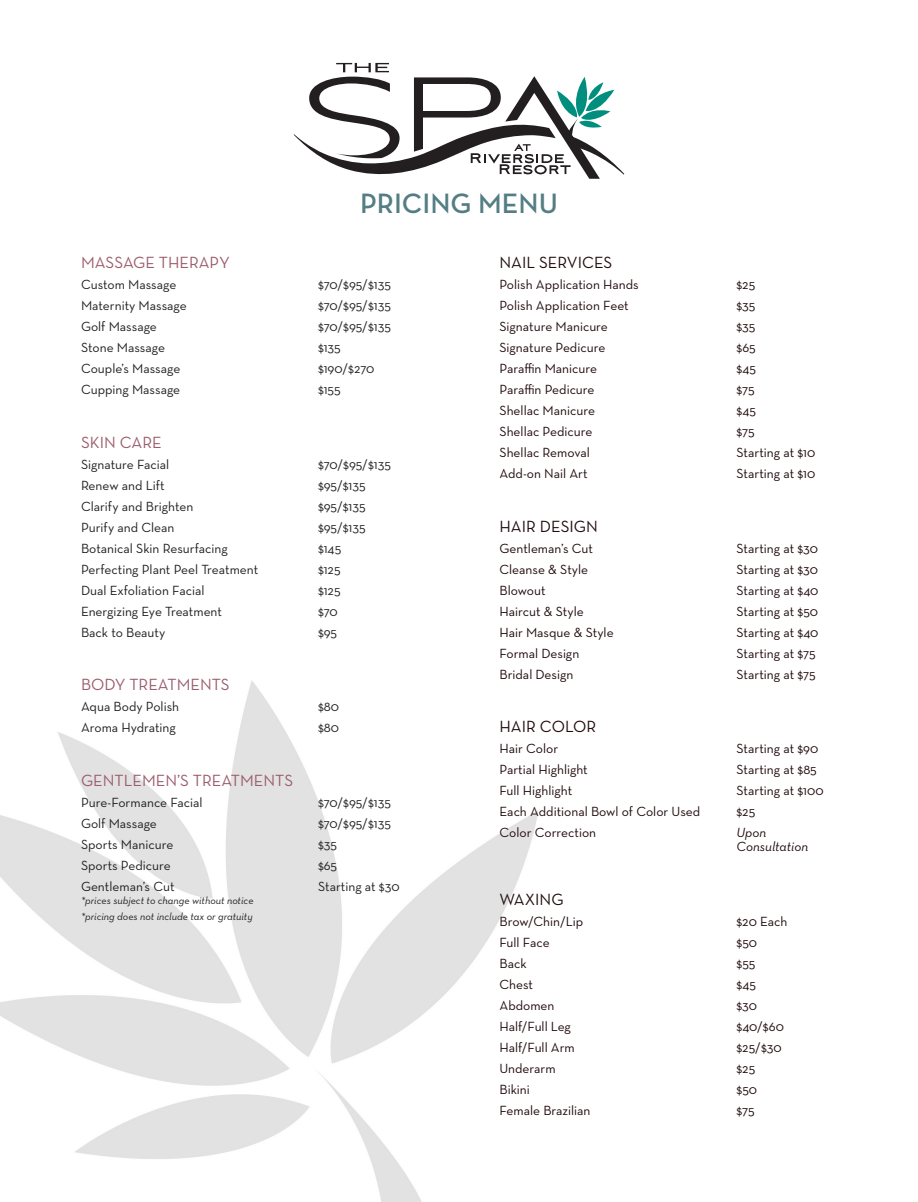
<style>
.page{position:relative;width:918px;height:1202px;background:#fff}
.page>*{position:absolute;margin:0;border:0;box-sizing:border-box;transform-origin:0 0}
.t1{font:600 28.5px "Neutra Text";color:#547e83}
.t2{font:16.5px "Neutra Text";color:#9b5c6d}
.t3{font:16.5px "Neutra Text";color:#210b0d}
.t4{font:13.5px "Neutra Text";color:#210b0d}
.t5{font:13.5px "Neutra Text";color:#231f20}
.t6{font:italic 13.5px/13.5px "Neutra Text";color:#210b0d}
.t7{font:italic 10.5px "Neutra Text";color:#231f20}
</style>
<div class="page">
<img style="left:0;top:62px;width:625px;height:1140px">
<svg style="left:294px;top:63px;width:330px;height:116px"></svg>
<p class="t1" style="left:360px;top:186px;width:199px">PRICING MENU</p>
<p class="t2" style="left:81px;top:252px;width:150px">MASSAGE THERAPY</p>
<p class="t5" style="left:81px;top:276px;width:97px">Custom Massage</p>
<p class="t5" style="left:318px;top:276px;width:74px">$70/$95/$135</p>
<p class="t5" style="left:81px;top:297px;width:107px">Maternity Massage</p>
<p class="t5" style="left:318px;top:297px;width:74px">$70/$95/$135</p>
<p class="t5" style="left:81px;top:318px;width:77px">Golf Massage</p>
<p class="t5" style="left:318px;top:318px;width:74px">$70/$95/$135</p>
<p class="t5" style="left:81px;top:339px;width:85px">Stone Massage</p>
<p class="t5" style="left:318px;top:339px;width:24px">$135</p>
<p class="t5" style="left:81px;top:360px;width:101px">Couple’s Massage</p>
<p class="t5" style="left:318px;top:360px;width:58px">$190/$270</p>
<p class="t5" style="left:81px;top:381px;width:101px">Cupping Massage</p>
<p class="t5" style="left:318px;top:381px;width:24px">$155</p>
<p class="t2" style="left:81px;top:432px;width:82px">SKIN CARE</p>
<p class="t5" style="left:81px;top:456px;width:90px">Signature Facial</p>
<p class="t5" style="left:318px;top:456px;width:74px">$70/$95/$135</p>
<p class="t5" style="left:81px;top:477px;width:85px">Renew and Lift</p>
<p class="t5" style="left:318px;top:477px;width:49px">$95/$135</p>
<p class="t5" style="left:81px;top:498px;width:114px">Clarify and Brighten</p>
<p class="t5" style="left:318px;top:498px;width:49px">$95/$135</p>
<p class="t5" style="left:81px;top:519px;width:95px">Purify and Clean</p>
<p class="t5" style="left:318px;top:519px;width:49px">$95/$135</p>
<p class="t5" style="left:81px;top:540px;width:148px">Botanical Skin Resurfacing</p>
<p class="t5" style="left:318px;top:540px;width:25px">$145</p>
<p class="t5" style="left:81px;top:561px;width:179px">Perfecting Plant Peel Treatment</p>
<p class="t5" style="left:318px;top:561px;width:24px">$125</p>
<p class="t5" style="left:81px;top:582px;width:125px">Dual Exfoliation Facial</p>
<p class="t5" style="left:318px;top:582px;width:24px">$125</p>
<p class="t5" style="left:81px;top:603px;width:143px">Energizing Eye Treatment</p>
<p class="t5" style="left:318px;top:603px;width:21px">$70</p>
<p class="t5" style="left:81px;top:624px;width:86px">Back to Beauty</p>
<p class="t5" style="left:318px;top:624px;width:21px">$95</p>
<p class="t2" style="left:81px;top:675px;width:150px">BODY TREATMENTS</p>
<p class="t5" style="left:81px;top:698px;width:100px">Aqua Body Polish</p>
<p class="t5" style="left:318px;top:698px;width:23px">$80</p>
<p class="t5" style="left:81px;top:719px;width:96px">Aroma Hydrating</p>
<p class="t5" style="left:318px;top:719px;width:23px">$80</p>
<p class="t2" style="left:81px;top:770px;width:214px">GENTLEMEN’S TREATMENTS</p>
<p class="t5" style="left:81px;top:794px;width:123px">Pure-Formance Facial</p>
<p class="t5" style="left:318px;top:794px;width:74px">$70/$95/$135</p>
<p class="t5" style="left:81px;top:815px;width:77px">Golf Massage</p>
<p class="t5" style="left:318px;top:815px;width:74px">$70/$95/$135</p>
<p class="t5" style="left:81px;top:836px;width:94px">Sports Manicure</p>
<p class="t5" style="left:318px;top:836px;width:21px">$35</p>
<p class="t5" style="left:81px;top:857px;width:91px">Sports Pedicure</p>
<p class="t5" style="left:318px;top:857px;width:21px">$65</p>
<p class="t5" style="left:81px;top:878px;width:95px">Gentleman’s Cut</p>
<p class="t5" style="left:318px;top:878px;width:83px">Starting at $30</p>
<p class="t7" style="left:81px;top:893px;width:174px">*prices subject to change without notice</p>
<p class="t7" style="left:81px;top:910px;width:173px">*pricing does not include tax or gratuity</p>
<p class="t3" style="left:500px;top:252px;width:114px">NAIL SERVICES</p>
<p class="t4" style="left:500px;top:276px;width:141px">Polish Application Hands</p>
<p class="t4" style="left:737px;top:276px;width:20px">$25</p>
<p class="t4" style="left:500px;top:297px;width:131px">Polish Application Feet</p>
<p class="t4" style="left:737px;top:297px;width:21px">$35</p>
<p class="t4" style="left:500px;top:318px;width:110px">Signature Manicure</p>
<p class="t4" style="left:737px;top:318px;width:21px">$35</p>
<p class="t4" style="left:500px;top:339px;width:107px">Signature Pedicure</p>
<p class="t4" style="left:737px;top:339px;width:21px">$65</p>
<p class="t4" style="left:500px;top:360px;width:99px">Paraffin Manicure</p>
<p class="t4" style="left:737px;top:360px;width:21px">$45</p>
<p class="t4" style="left:500px;top:381px;width:97px">Paraffin Pedicure</p>
<p class="t4" style="left:737px;top:381px;width:20px">$75</p>
<p class="t4" style="left:500px;top:402px;width:97px">Shellac Manicure</p>
<p class="t4" style="left:737px;top:402px;width:21px">$45</p>
<p class="t4" style="left:500px;top:423px;width:94px">Shellac Pedicure</p>
<p class="t4" style="left:737px;top:423px;width:20px">$75</p>
<p class="t4" style="left:500px;top:444px;width:92px">Shellac Removal</p>
<p class="t4" style="left:737px;top:444px;width:80px">Starting at $10</p>
<p class="t4" style="left:500px;top:465px;width:90px">Add-on Nail Art</p>
<p class="t4" style="left:737px;top:465px;width:80px">Starting at $10</p>
<p class="t3" style="left:500px;top:516px;width:100px">HAIR DESIGN</p>
<p class="t4" style="left:500px;top:540px;width:95px">Gentleman’s Cut</p>
<p class="t4" style="left:737px;top:540px;width:83px">Starting at $30</p>
<p class="t4" style="left:500px;top:561px;width:90px">Cleanse &amp; Style</p>
<p class="t4" style="left:737px;top:561px;width:83px">Starting at $30</p>
<p class="t4" style="left:500px;top:582px;width:48px">Blowout</p>
<p class="t4" style="left:737px;top:582px;width:84px">Starting at $40</p>
<p class="t4" style="left:500px;top:603px;width:86px">Haircut &amp; Style</p>
<p class="t4" style="left:737px;top:603px;width:83px">Starting at $50</p>
<p class="t4" style="left:500px;top:624px;width:116px">Hair Masque &amp; Style</p>
<p class="t4" style="left:737px;top:624px;width:84px">Starting at $40</p>
<p class="t4" style="left:500px;top:645px;width:81px">Formal Design</p>
<p class="t4" style="left:737px;top:645px;width:81px">Starting at $75</p>
<p class="t4" style="left:500px;top:666px;width:75px">Bridal Design</p>
<p class="t4" style="left:737px;top:666px;width:81px">Starting at $75</p>
<p class="t3" style="left:500px;top:717px;width:98px">HAIR COLOR</p>
<p class="t4" style="left:500px;top:740px;width:60px">Hair Color</p>
<p class="t4" style="left:737px;top:740px;width:83px">Starting at $90</p>
<p class="t4" style="left:500px;top:761px;width:90px">Partial Highlight</p>
<p class="t4" style="left:737px;top:761px;width:82px">Starting at $85</p>
<p class="t4" style="left:500px;top:782px;width:74px">Full Highlight</p>
<p class="t4" style="left:737px;top:782px;width:89px">Starting at $100</p>
<p class="t4" style="left:500px;top:803px;width:202px">Each Additional Bowl of Color Used</p>
<p class="t4" style="left:737px;top:803px;width:20px">$25</p>
<p class="t4" style="left:500px;top:824px;width:98px">Color Correction</p>
<p class="t6" style="left:736px;top:826px;width:73px">Upon<br>Consultation</p>
<p class="t3" style="left:500px;top:889px;width:66px">WAXING</p>
<p class="t4" style="left:500px;top:912px;width:85px">Brow/Chin/Lip</p>
<p class="t4" style="left:737px;top:912px;width:53px">$20 Each</p>
<p class="t4" style="left:500px;top:933px;width:52px">Full Face</p>
<p class="t4" style="left:737px;top:933px;width:22px">$50</p>
<p class="t4" style="left:500px;top:954px;width:29px">Back</p>
<p class="t4" style="left:737px;top:954px;width:20px">$55</p>
<p class="t4" style="left:500px;top:975px;width:35px">Chest</p>
<p class="t4" style="left:737px;top:975px;width:21px">$45</p>
<p class="t4" style="left:500px;top:996px;width:57px">Abdomen</p>
<p class="t4" style="left:737px;top:996px;width:22px">$30</p>
<p class="t4" style="left:500px;top:1017px;width:73px">Half/Full Leg</p>
<p class="t4" style="left:737px;top:1017px;width:49px">$40/$60</p>
<p class="t4" style="left:500px;top:1038px;width:77px">Half/Full Arm</p>
<p class="t4" style="left:737px;top:1038px;width:47px">$25/$30</p>
<p class="t4" style="left:500px;top:1059px;width:58px">Underarm</p>
<p class="t4" style="left:737px;top:1059px;width:20px">$25</p>
<p class="t4" style="left:500px;top:1080px;width:32px">Bikini</p>
<p class="t4" style="left:737px;top:1080px;width:22px">$50</p>
<p class="t4" style="left:500px;top:1101px;width:93px">Female Brazilian</p>
<p class="t4" style="left:737px;top:1101px;width:20px">$75</p>
</div>
